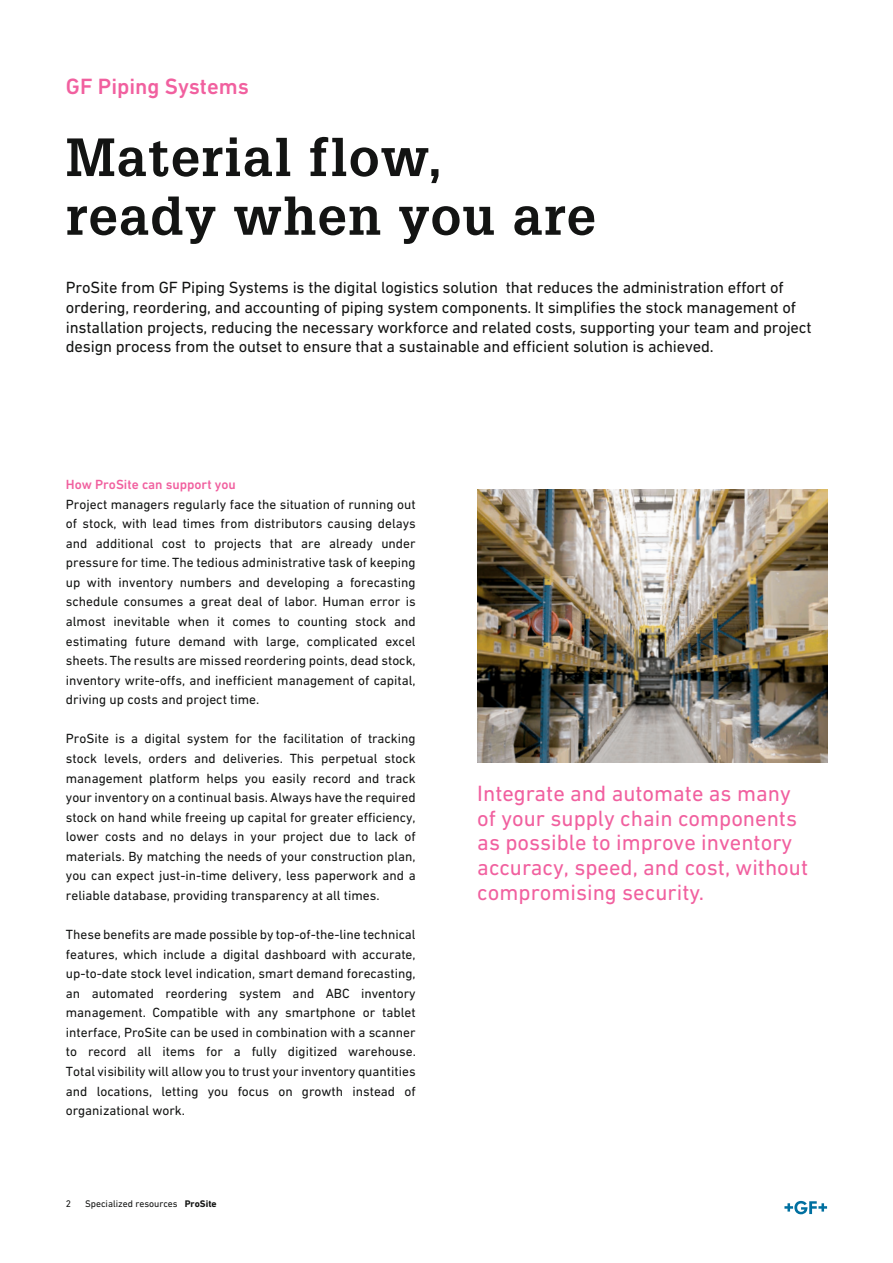
<style>
.page{position:relative;width:893px;height:1263px;background:#fff}
.page>*{position:absolute;margin:0;border:0;box-sizing:border-box;transform-origin:0 0}
.t1{font:700 52.5px/58.7px "Glypha LT Pro";letter-spacing:.025em;color:#131413}
.t2{font:22.5px/24.8px "DIN Next W1 G";color:#f1609f}
.t3{font:500 22.5px "DIN Next W1 G";color:#f1609f}
.t4{font:16.5px/19.5px "DIN Next W1 G";letter-spacing:-.01em;color:#131413}
.t5{font:13.5px/19.5px "DIN Next W1 G";color:#131413;text-align:justify}
.t6{font:500 13.5px "DIN Next W1 G";color:#f1609f}
.t7{font:9.75px "DIN Next W1 G";color:#131413}
.s1{font-weight:700}
</style>
<div class="page">
<img style="left:477px;top:489px;width:350px;height:274px">
<svg style="left:784px;top:1201px;width:43px;height:13px"></svg>
<h2 class="t3" style="left:66px;top:73px;width:185px">GF Piping Systems</h2>
<h1 class="t1" style="left:66px;top:127px;width:531px">Material flow, ready when you are</h1>
<p class="t4" style="left:66px;top:278px;width:747px">ProSite from GF Piping Systems is the digital logistics solution that reduces the administration effort of ordering, reordering, and accounting of piping system components. It simplifies the stock management of installation projects, reducing the necessary workforce and related costs, supporting your team and project design process from the outset to ensure that a sustainable and efficient solution is achieved.</p>
<p class="t6" style="left:66px;top:477px;width:171px">How ProSite can support you</p>
<p class="t5" style="left:66px;top:494px;width:351px">Project managers regularly face the situation of running out of stock, with lead times from distributors causing delays and additional cost to projects that are already under pressure for time. The tedious administrative task of keeping up with inventory numbers and developing a forecasting schedule consumes a great deal of labor. Human error is almost inevitable when it comes to counting stock and estimating future demand with large, complicated excel sheets. The results are missed reordering points, dead stock, inventory write-offs, and inefficient management of capital, driving up costs and project time.</p>
<p class="t5" style="left:66px;top:729px;width:351px">ProSite is a digital system for the facilitation of tracking stock levels, orders and deliveries. This perpetual stock management platform helps you easily record and track your inventory on a continual basis. Always have the required stock on hand while freeing up capital for greater efficiency, lower costs and no delays in your project due to lack of materials. By matching the needs of your construction plan, you can expect just-in-time delivery, less paperwork and a reliable database, providing transparency at all times.</p>
<p class="t5" style="left:66px;top:924px;width:352px">These benefits are made possible by top-of-the-line technical features, which include a digital dashboard with accurate, up-to-date stock level indication, smart demand forecasting, an automated reordering system and ABC inventory management. Compatible with any smartphone or tablet interface, ProSite can be used in combination with a scanner to record all items for a fully digitized warehouse.<br>Total visibility will allow you to trust your inventory quantities and locations, letting you focus on growth instead of organizational work.</p>
<p class="t7" style="left:66px;top:1197px;width:7px">2</p>
<p class="t7" style="left:85px;top:1197px;width:133px">Specialized resources <span class="s1">ProSite</span></p>
<h2 class="t2" style="left:477px;top:780px;width:332px">Integrate and automate as many of your supply chain components as possible to improve inventory accuracy, speed, and cost, without compromising security.</h2>
</div>
